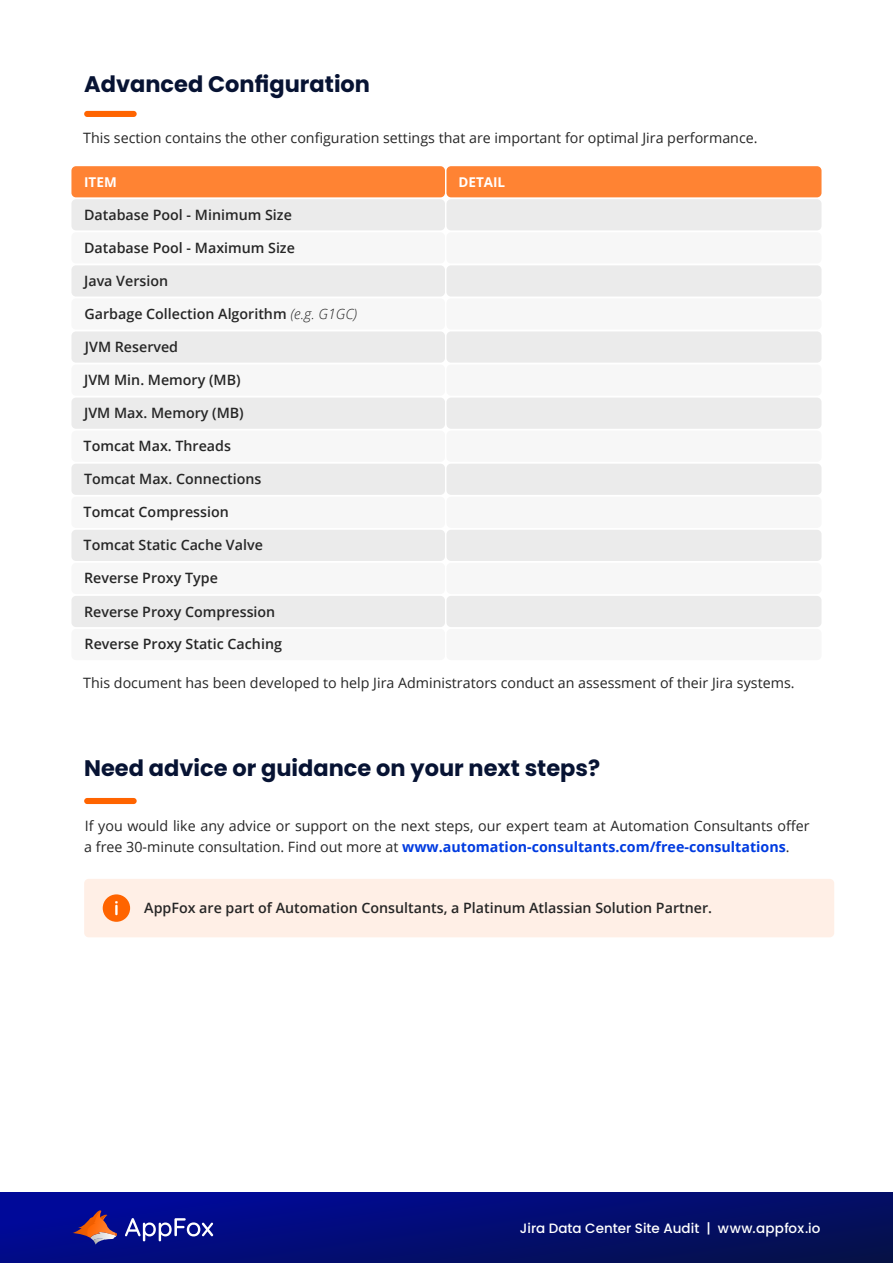
<style>
.page{position:relative;width:893px;height:1263px;background:#fff}
.page>*{position:absolute;margin:0;border:0;box-sizing:border-box;transform-origin:0 0}
.t1{font:700 22.5px "Poppins";color:#071333}
.t2{font:14.25px/21px "Open Sans";color:#262626}
.t3{font:600 14.25px "Open Sans";color:#262626}
.t4{font:500 13.5px "Poppins";color:#fff}
.t5{font:700 13.5px "Open Sans";color:#fff}
.s1{font-weight:300;font-style:italic}
.s2{font-weight:700;color:#003be0}
</style>
<div class="page">
<svg style="left:0;top:1192px;width:893px;height:71px;background:#020c74"></svg>
<svg style="left:72px;top:1210px;width:45px;height:35px;background:#603b70"></svg>
<svg style="left:125px;top:1218px;width:88px;height:23px"></svg>
<div style="left:84px;top:798px;width:53px;height:6px;background:#ff6400;border-radius:3px"></div>
<div style="left:84px;top:879px;width:750px;height:58px;background:#ffefe6;border-radius:4px"></div>
<div style="left:103px;top:894px;width:27px;height:28px;background:#ff6400;border-radius:50%"></div>
<svg style="left:115px;top:901px;width:3px;height:14px"></svg>
<div style="left:84px;top:111px;width:53px;height:6px;background:#ff6400;border-radius:3px"></div>
<div style="left:71px;top:166px;width:374px;height:31px;background:#ff8333;border-radius:4px"></div>
<div style="left:71px;top:199px;width:374px;height:31px;background:#ebebeb;border-radius:4px"></div>
<div style="left:71px;top:265px;width:374px;height:32px;background:#ebebeb;border-radius:4px"></div>
<div style="left:71px;top:464px;width:374px;height:31px;background:#ebebeb;border-radius:4px"></div>
<div style="left:71px;top:398px;width:374px;height:31px;background:#ebebeb;border-radius:4px"></div>
<div style="left:71px;top:596px;width:374px;height:31px;background:#ebebeb;border-radius:4px"></div>
<div style="left:71px;top:331px;width:374px;height:32px;background:#ebebeb;border-radius:4px"></div>
<div style="left:71px;top:530px;width:374px;height:31px;background:#ebebeb;border-radius:4px"></div>
<div style="left:71px;top:232px;width:374px;height:31px;background:#f7f7f7;border-radius:4px"></div>
<div style="left:71px;top:364px;width:374px;height:32px;background:#f7f7f7;border-radius:4px"></div>
<div style="left:71px;top:563px;width:374px;height:31px;background:#f7f7f7;border-radius:4px"></div>
<div style="left:71px;top:298px;width:374px;height:32px;background:#f7f7f7;border-radius:4px"></div>
<div style="left:71px;top:497px;width:374px;height:31px;background:#f7f7f7;border-radius:4px"></div>
<div style="left:71px;top:431px;width:374px;height:31px;background:#f7f7f7;border-radius:4px"></div>
<div style="left:71px;top:629px;width:374px;height:31px;background:#f7f7f7;border-radius:4px"></div>
<div style="left:446px;top:166px;width:375px;height:31px;background:#ff8333;border-radius:4px"></div>
<div style="left:446px;top:199px;width:375px;height:31px;background:#ebebeb;border-radius:4px"></div>
<div style="left:446px;top:265px;width:375px;height:32px;background:#ebebeb;border-radius:4px"></div>
<div style="left:446px;top:464px;width:375px;height:31px;background:#ebebeb;border-radius:4px"></div>
<div style="left:446px;top:398px;width:375px;height:31px;background:#ebebeb;border-radius:4px"></div>
<div style="left:446px;top:596px;width:375px;height:31px;background:#ebebeb;border-radius:4px"></div>
<div style="left:446px;top:331px;width:375px;height:32px;background:#ebebeb;border-radius:4px"></div>
<div style="left:446px;top:530px;width:375px;height:31px;background:#ebebeb;border-radius:4px"></div>
<div style="left:446px;top:232px;width:375px;height:31px;background:#f7f7f7;border-radius:4px"></div>
<div style="left:446px;top:364px;width:375px;height:32px;background:#f7f7f7;border-radius:4px"></div>
<div style="left:446px;top:563px;width:375px;height:31px;background:#f7f7f7;border-radius:4px"></div>
<div style="left:446px;top:298px;width:375px;height:32px;background:#f7f7f7;border-radius:4px"></div>
<div style="left:446px;top:497px;width:375px;height:31px;background:#f7f7f7;border-radius:4px"></div>
<div style="left:446px;top:431px;width:375px;height:31px;background:#f7f7f7;border-radius:4px"></div>
<div style="left:446px;top:629px;width:375px;height:31px;background:#f7f7f7;border-radius:4px"></div>
<h1 class="t1" style="left:84px;top:71px;width:287px">Advanced Configuration</h1>
<p class="t2" style="left:83px;top:126px;width:676px">This section contains the other configuration settings that are important for optimal Jira performance.</p>
<p class="t5" style="left:84px;top:172px;width:34px">ITEM</p>
<p class="t3" style="left:84px;top:205px;width:209px">Database Pool - Minimum Size</p>
<p class="t3" style="left:84px;top:238px;width:212px">Database Pool - Maximum Size</p>
<p class="t3" style="left:84px;top:271px;width:86px">Java Version</p>
<p class="t3" style="left:85px;top:304px;width:274px">Garbage Collection Algorithm <span class="s1">(e.g. G1GC)</span></p>
<p class="t3" style="left:85px;top:337px;width:95px">JVM Reserved</p>
<p class="t3" style="left:84px;top:370px;width:158px">JVM Min. Memory (MB)</p>
<p class="t3" style="left:84px;top:403px;width:161px">JVM Max. Memory (MB)</p>
<p class="t3" style="left:84px;top:436px;width:149px">Tomcat Max. Threads</p>
<p class="t3" style="left:84px;top:469px;width:179px">Tomcat Max. Connections</p>
<p class="t3" style="left:84px;top:502px;width:147px">Tomcat Compression</p>
<p class="t3" style="left:84px;top:535px;width:181px">Tomcat Static Cache Valve</p>
<p class="t3" style="left:84px;top:568px;width:135px">Reverse Proxy Type</p>
<p class="t3" style="left:84px;top:602px;width:193px">Reverse Proxy Compression</p>
<p class="t3" style="left:85px;top:634px;width:199px">Reverse Proxy Static Caching</p>
<p class="t5" style="left:458px;top:172px;width:48px">DETAIL</p>
<p class="t2" style="left:83px;top:672px;width:713px">This document has been developed to help Jira Administrators conduct an assessment of their Jira systems.</p>
<h1 class="t1" style="left:84px;top:755px;width:518px">Need advice or guidance on your next steps?</h1>
<p class="t2" style="left:84px;top:815px;width:727px">If you would like any advice or support on the next steps, our expert team at Automation Consultants offer a free 30-minute consultation. Find out more at <span class="s2">www.automation-consultants.com/free-consultations</span>.</p>
<p class="t3" style="left:144px;top:898px;width:569px">AppFox are part of Automation Consultants, a Platinum Atlassian Solution Partner.</p>
<p class="t4" style="left:520px;top:1220px;width:302px">Jira Data Center Site Audit | www.appfox.io</p>
</div>
